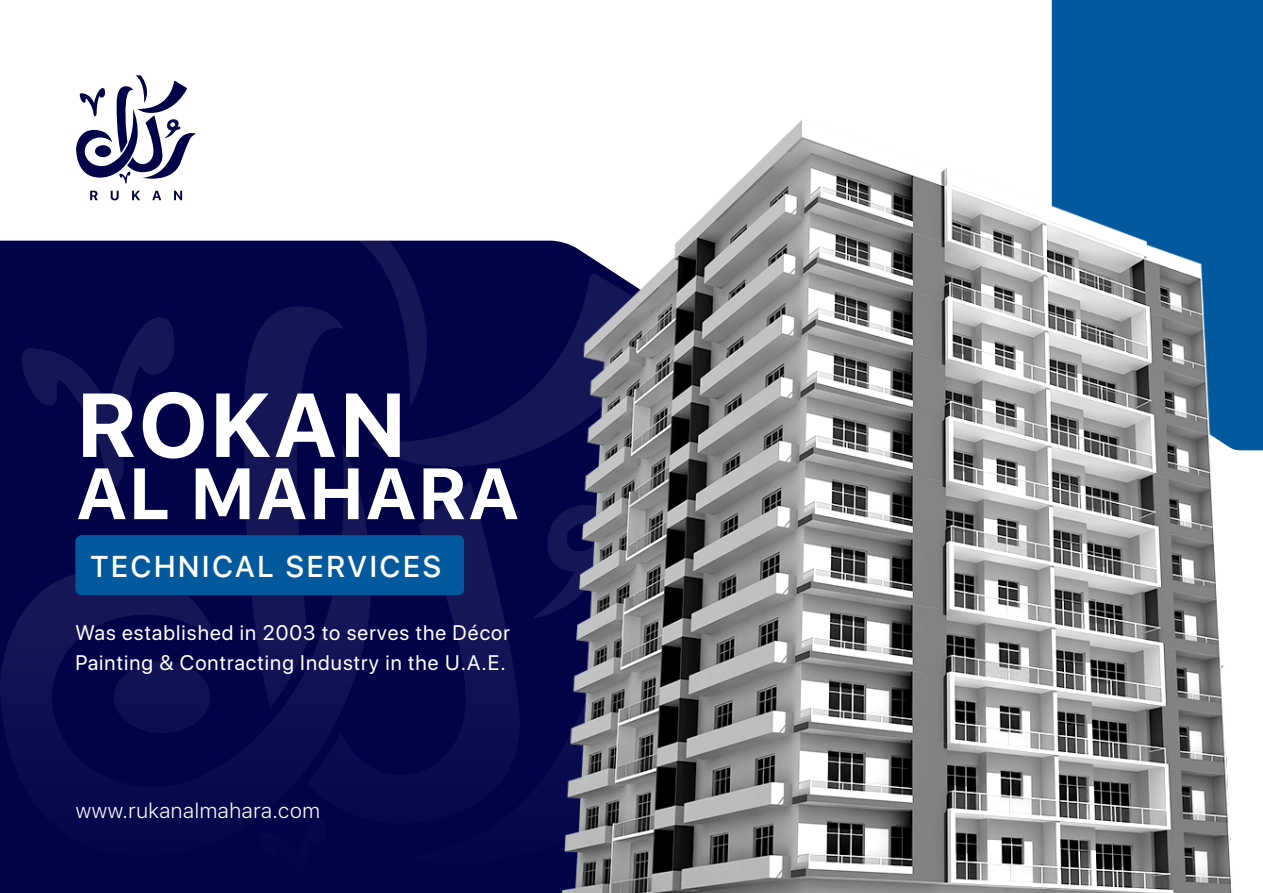
<style>
.page{position:relative;width:1263px;height:893px;background:#fff}
.page>*{position:absolute;margin:0;border:0;box-sizing:border-box;transform-origin:0 0}
.t1{font:700 90px "SF Pro Text";color:#fff}
.t2{font:700 72px "SF Pro Text";color:#fff}
.t3{font:500 30px "SF Pro Text";letter-spacing:.05em;color:#fff}
.t4{font:21px/30px "SF Pro Display";letter-spacing:.05em;color:#fff}
.t5{font:300 21px "SF Pro Text";color:#fff}
</style>
<div class="page">
<div style="left:0;top:241px;width:464px;height:240px;background:#000348"></div>
<div style="left:1052px;top:0;width:211px;height:37px;background:#02599d"></div>
<svg style="left:372px;top:273px;width:92px;height:194px;background:#06094c"></svg>
<svg style="left:358px;top:241px;width:100px;height:167px;background:#03064a"></svg>
<svg style="left:371px;top:481px;width:93px;height:144px;background:#04074b"></svg>
<svg style="left:17px;top:317px;width:157px;height:127px;background:#07094c"></svg>
<svg style="left:244px;top:306px;width:100px;height:138px;background:#0b0d50"></svg>
<svg style="left:0;top:444px;width:371px;height:181px;background:#06084c"></svg>
<div style="left:0;top:625px;width:829px;height:268px;background:linear-gradient(to bottom,#080b4e,#010448)"></div>
<svg style="left:90px;top:191px;width:8px;height:9px"></svg>
<svg style="left:111px;top:191px;width:8px;height:9px"></svg>
<svg style="left:132px;top:191px;width:8px;height:9px"></svg>
<svg style="left:152px;top:191px;width:9px;height:9px"></svg>
<svg style="left:174px;top:191px;width:8px;height:9px"></svg>
<svg style="left:76px;top:75px;width:120px;height:109px"></svg>
<div style="left:75px;top:535px;width:389px;height:60px;background:#02599d;border-radius:6px"></div>
<img style="left:464px;top:37px;width:799px;height:856px">
<h1 class="t1" style="left:75px;top:373px;width:334px">ROKAN</h1>
<h2 class="t2" style="left:75px;top:452px;width:446px">AL MAHARA</h2>
<h3 class="t3" style="left:90px;top:545px;width:353px">TECHNICAL SERVICES</h3>
<p class="t4" style="left:75px;top:618px;width:436px">Was established in 2003 to serves the Décor<br>Painting &amp; Contracting Industry in the U.A.E.</p>
<p class="t5" style="left:75px;top:796px;width:246px">www.rukanalmahara.com</p>
</div>
